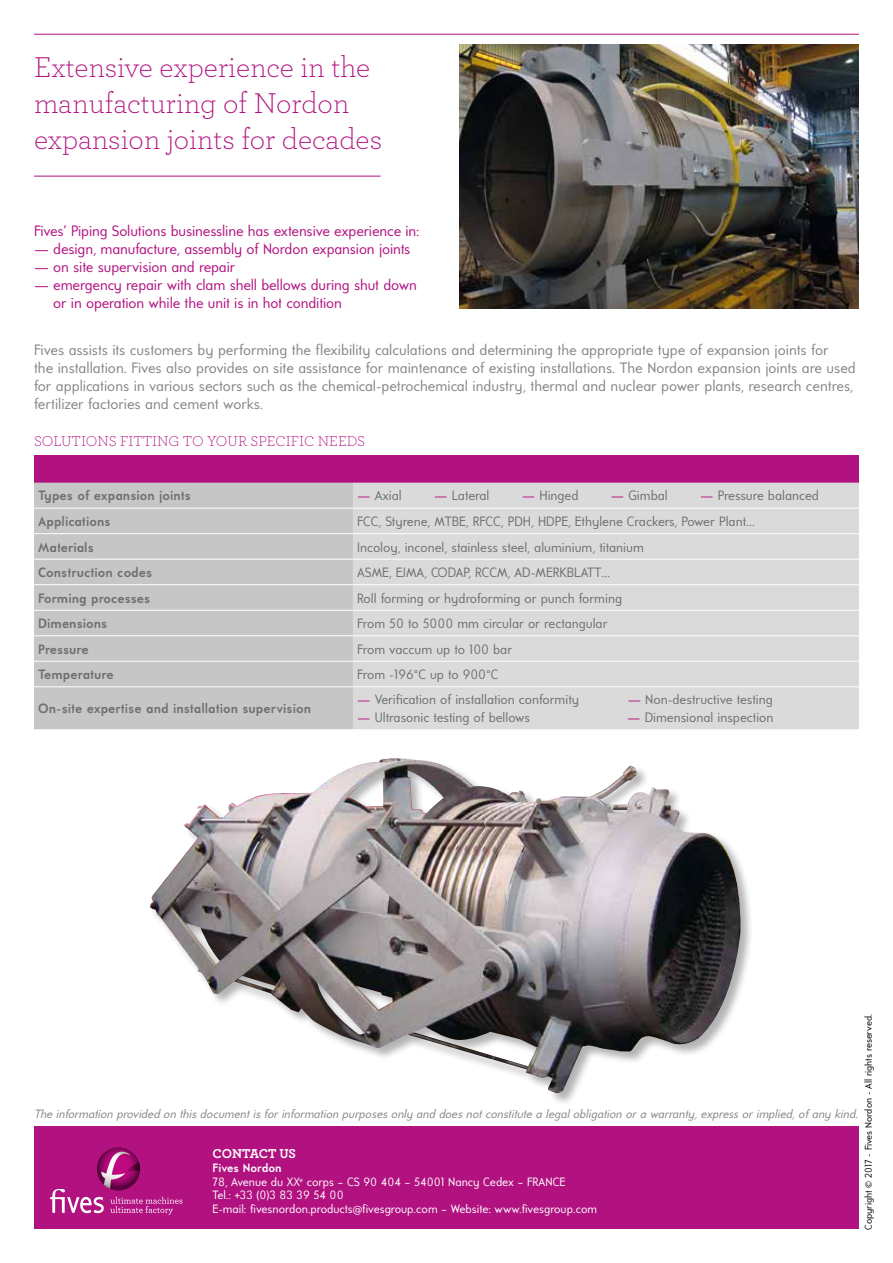
<style>
.page{position:relative;width:893px;height:1263px;background:#fff}
.page>*{position:absolute;margin:0;border:0;box-sizing:border-box;transform-origin:0 0}
.t1{font:300 30px/36px "Archer";color:#b11280}
.t2{font:15px/18px "Universalis ADF Std";color:#858584}
.t3{font:15px/18px "Universalis ADF Std";letter-spacing:-.01em;color:#b11280}
.t4{font:300 15px "Archer";color:#b11280}
.t5{font:13.5px "Universalis ADF Std";color:#706f6f}
.t6{font:700 13.5px "Universalis ADF Std";color:#706f6f}
.t7{font:700 13.5px "Archer";letter-spacing:-.02em;color:#fff}
.t8{font:12px/13.5px "Universalis ADF Std";color:#fff}
.t9{font:italic 12px "Universalis ADF Std";color:#858584}
.t10{font:9.75px "Universalis ADF Std";color:#000}
.s1{color:#b11280}
.s2{font-weight:700}
</style>
<div class="page">
<hr style="left:34px;top:34px;width:825px;height:1px;background:#b11280">
<hr style="left:34px;top:176px;width:347px;height:1px;background:#b11280">
<img style="left:459px;top:45px;width:400px;height:263px">
<div style="left:34px;top:455px;width:825px;height:28px;background:#b11280"></div>
<div style="left:34px;top:483px;width:319px;height:246px;background:#c6c6c6"></div>
<div style="left:353px;top:483px;width:506px;height:246px;background:#dadada"></div>
<hr style="left:34px;top:508px;width:319px;height:1px;background:#fff">
<hr style="left:353px;top:508px;width:506px;height:1px;background:#fff">
<hr style="left:34px;top:533px;width:319px;height:1px;background:#fff">
<hr style="left:353px;top:533px;width:506px;height:1px;background:#fff">
<hr style="left:34px;top:559px;width:319px;height:1px;background:#fff">
<hr style="left:353px;top:559px;width:506px;height:1px;background:#fff">
<hr style="left:34px;top:584px;width:319px;height:1px;background:#fff">
<hr style="left:353px;top:584px;width:506px;height:1px;background:#fff">
<hr style="left:34px;top:610px;width:319px;height:1px;background:#fff">
<hr style="left:353px;top:610px;width:506px;height:1px;background:#fff">
<hr style="left:34px;top:635px;width:319px;height:1px;background:#fff">
<hr style="left:353px;top:635px;width:506px;height:1px;background:#fff">
<hr style="left:34px;top:661px;width:319px;height:1px;background:#fff">
<hr style="left:353px;top:661px;width:506px;height:1px;background:#fff">
<hr style="left:34px;top:686px;width:319px;height:1px;background:#fff">
<hr style="left:353px;top:686px;width:506px;height:1px;background:#fff">
<div style="left:34px;top:1127px;width:825px;height:102px;background:#b11280"></div>
<svg style="left:97px;top:1147px;width:43px;height:43px"></svg>
<svg style="left:50px;top:1152px;width:132px;height:62px"></svg>
<div style="left:149px;top:757px;width:605px;height:349px;background:#000;opacity:.3"></div>
<img style="left:150px;top:759px;width:591px;height:335px">
<h1 class="t1" style="left:34px;top:48px;width:350px">Extensive experience in the manufacturing of Nordon expansion joints for decades</h1>
<p class="t3" style="left:34px;top:222px;width:387px">Fives’ Piping Solutions businessline has extensive experience in:</p>
<p class="t3" style="left:34px;top:240px;width:378px">— design, manufacture, assembly of Nordon expansion joints</p>
<p class="t3" style="left:34px;top:258px;width:203px">— on site supervision and repair</p>
<p class="t3" style="left:53px;top:276px;width:365px;text-indent:-19px">— emergency repair with clam shell bellows during shut down or in operation while the unit is in hot condition</p>
<p class="t2" style="left:34px;top:340px;width:823px">Fives assists its customers by performing the flexibility calculations and determining the appropriate type of expansion joints for<br>the installation. Fives also provides on site assistance for maintenance of existing installations. The Nordon expansion joints are used for applications in various sectors such as the chemical-petrochemical industry, thermal and nuclear power plants, research centres, fertilizer factories and cement works.</p>
<p class="t4" style="left:34px;top:431px;width:333px">SOLUTIONS FITTING TO YOUR SPECIFIC NEEDS</p>
<p class="t6" style="left:38px;top:487px;width:154px">Types of expansion joints</p>
<p class="t5" style="left:357px;top:487px;width:46px"><span class="s1">—</span> Axial</p>
<p class="t5" style="left:434px;top:487px;width:57px"><span class="s1">—</span> Lateral</p>
<p class="t5" style="left:522px;top:487px;width:58px"><span class="s1">—</span> Hinged</p>
<p class="t5" style="left:611px;top:487px;width:58px"><span class="s1">—</span> Gimbal</p>
<p class="t5" style="left:700px;top:487px;width:120px"><span class="s1">—</span> Pressure balanced</p>
<p class="t6" style="left:38px;top:513px;width:74px">Applications</p>
<p class="t5" style="left:357px;top:513px;width:399px">FCC, Styrene, MTBE, RFCC, PDH, HDPE, Ethylene Crackers, Power Plant...</p>
<p class="t6" style="left:38px;top:538px;width:57px">Materials</p>
<p class="t5" style="left:357px;top:538px;width:288px">Incoloy, inconel, stainless steel, aluminium, titanium</p>
<p class="t6" style="left:38px;top:564px;width:115px">Construction codes</p>
<p class="t5" style="left:357px;top:564px;width:255px">ASME, EJMA, CODAP, RCCM, AD-MERKBLATT…</p>
<p class="t6" style="left:38px;top:590px;width:113px">Forming processes</p>
<p class="t5" style="left:357px;top:590px;width:266px">Roll forming or hydroforming or punch forming</p>
<p class="t6" style="left:38px;top:615px;width:70px">Dimensions</p>
<p class="t5" style="left:357px;top:615px;width:252px">From 50 to 5000 mm circular or rectangular</p>
<p class="t6" style="left:38px;top:641px;width:52px">Pressure</p>
<p class="t5" style="left:357px;top:641px;width:157px">From vaccum up to 100 bar</p>
<p class="t6" style="left:38px;top:666px;width:77px">Temperature</p>
<p class="t5" style="left:357px;top:666px;width:143px">From -196°C up to 900°C</p>
<p class="t6" style="left:38px;top:700px;width:274px">On-site expertise and installation supervision</p>
<p class="t5" style="left:357px;top:691px;width:223px"><span class="s1">—</span> Verification of installation conformity</p>
<p class="t5" style="left:628px;top:691px;width:147px"><span class="s1">—</span> Non-destructive testing</p>
<p class="t5" style="left:357px;top:709px;width:174px"><span class="s1">—</span> Ultrasonic testing of bellows</p>
<p class="t5" style="left:627px;top:709px;width:148px"><span class="s1">—</span> Dimensional inspection</p>
<p class="t10" style="left:862px;top:1230px;width:217px;rotate:-90deg">Copyright © 2017 - Fives Nordon - All rights reserved.</p>
<p class="t9" style="left:34px;top:1107px;width:825px">The information provided on this document is for information purposes only and do es not constitute a legal obligation or a warranty, express or implied, of any kind.</p>
<p class="t7" style="left:213px;top:1143px;width:85px">CONTACT US</p>
<p class="t8" style="left:213px;top:1161px;width:386px"><span class="s2">Fives Nordon<br></span>78, Avenue du XX<sup>e</sup> corps – CS 90 404 – 54001 Nancy Cedex – FRANCE<br>Tel.: +33 (0)3 83 39 54 00<br>E-mail: fivesnordon.products@fivesgroup.com – Website: www.fivesgroup.com</p>
</div>
